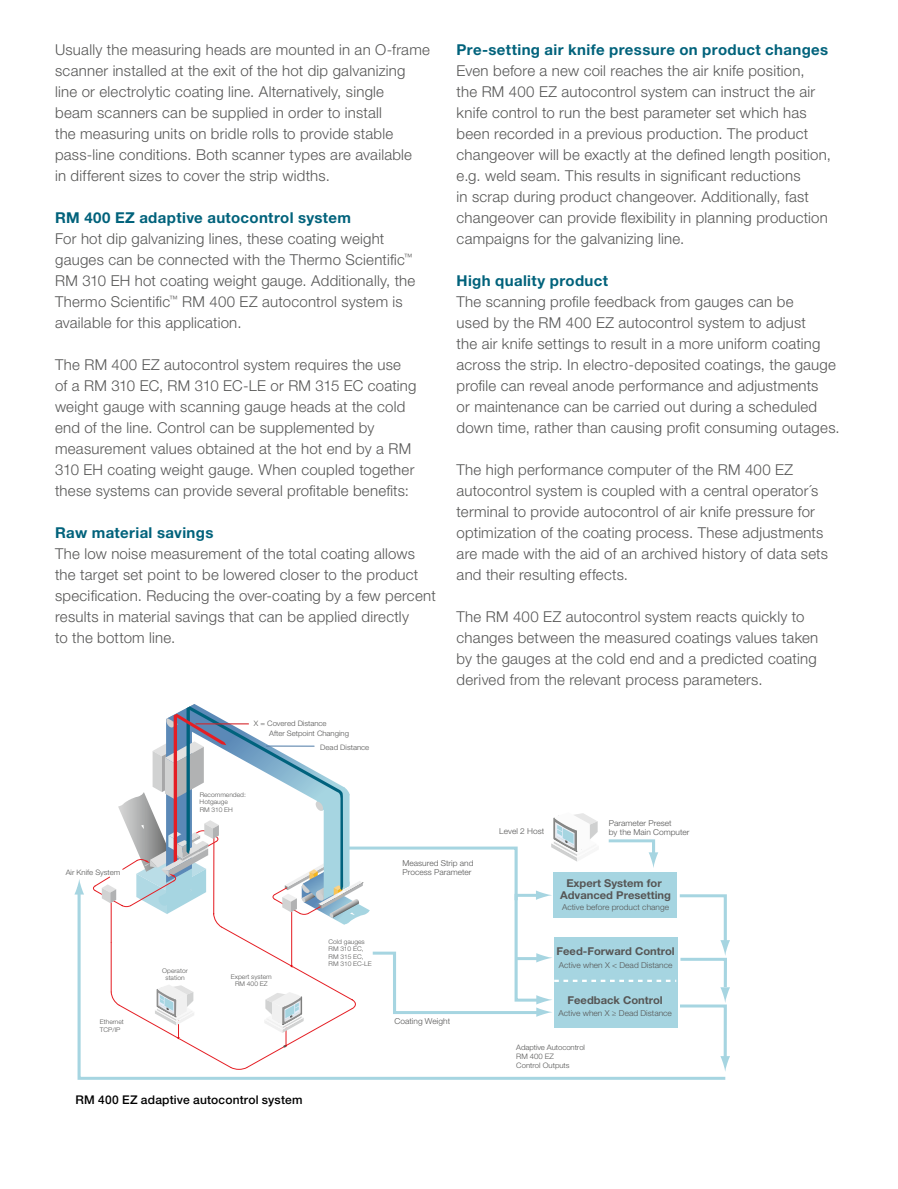
<style>
.page{position:relative;width:898px;height:1189px;background:#fff}
.page>*{position:absolute;margin:0;border:0;box-sizing:border-box;transform-origin:0 0}
.t1{font:300 15px/21px "Helvetica Neue LT Std";letter-spacing:.015em;color:#565655}
.t2{font:700 15px "Helvetica Neue LT Std";letter-spacing:.025em;color:#00627b}
.t3{font:500 12px "Helvetica Neue LT Std";letter-spacing:.015em;color:#000}
.t4{font:700 10.8px/12.1px "Helvetica Neue LT Std";color:#565655;text-align:center}
.t5{font:300 8.1px/9.4px "Helvetica Neue LT Std";color:#565655}
.t6{font:300 7.5px/8.9px "Helvetica Neue LT Std";color:#565655}
.t7{font:300 6.45px/7.4px "Helvetica Neue LT Std";color:#565655}
</style>
<div class="page">
<svg style="left:74px;top:879px;width:7px;height:15px"></svg>
<svg style="left:76px;top:884px;width:650px;height:196px"></svg>
<svg style="left:93px;top:704px;width:637px;height:367px"></svg>
<p class="t1" style="left:55px;top:39px;width:376px">Usually the measuring heads are mounted in an O-frame scanner installed at the exit of the hot dip galvanizing line or electrolytic coating line. Alternatively, single<br>beam scanners can be supplied in order to install<br>the measuring units on bridle rolls to provide stable pass-line conditions. Both scanner types are available<br>in different sizes to cover the strip widths.</p>
<p class="t2" style="left:55px;top:209px;width:297px">RM 400 EZ adaptive autocontrol system</p>
<p class="t1" style="left:55px;top:228px;width:362px">For hot dip galvanizing lines, these coating weight gauges can be connected with the Thermo Scientific<sup>™ </sup>RM 310 EH hot coating weight gauge. Additionally, the Thermo Scientific<sup>™</sup> RM 400 EZ autocontrol system is available for this application.</p>
<p class="t1" style="left:55px;top:354px;width:363px">The RM 400 EZ autocontrol system requires the use of a RM 310 EC, RM 310 EC-LE or RM 315 EC coating weight gauge with scanning gauge heads at the cold end of the line. Control can be supplemented by measurement values obtained at the hot end by a RM 310 EH coating weight gauge. When coupled together these systems can provide several profitable benefits:</p>
<p class="t2" style="left:55px;top:524px;width:160px">Raw material savings</p>
<p class="t1" style="left:55px;top:543px;width:382px">The low noise measurement of the total coating allows the target set point to be lowered closer to the product specification. Reducing the over-coating by a few percent results in material savings that can be applied directly<br>to the bottom line.</p>
<p class="t6" style="left:254px;top:718px;width:74px">X = Covered Distance</p>
<p class="t6" style="left:320px;top:742px;width:50px">Dead Distance</p>
<p class="t6" style="left:269px;top:728px;width:81px">After Setpoint Changing</p>
<p class="t7" style="left:200px;top:791px;width:48px">Recommended:<br>Hotgauge</p>
<p class="t7" style="left:200px;top:806px;width:35px">RM 310 EH</p>
<p class="t2" style="left:457px;top:41px;width:373px">Pre-setting air knife pressure on product changes</p>
<p class="t1" style="left:457px;top:60px;width:376px">Even before a new coil reaches the air knife position,<br>the RM 400 EZ autocontrol system can instruct the air knife control to run the best parameter set which has been recorded in a previous production. The product changeover will be exactly at the defined length position, e.g. weld seam. This results in significant reductions<br>in scrap during product changeover. Additionally, fast changeover can provide flexibility in planning production campaigns for the galvanizing line.</p>
<p class="t2" style="left:457px;top:272px;width:153px">High quality product</p>
<p class="t1" style="left:457px;top:291px;width:385px">The scanning profile feedback from gauges can be<br>used by the RM 400 EZ autocontrol system to adjust<br>the air knife settings to result in a more uniform coating across the strip. In electro-deposited coatings, the gauge profile can reveal anode performance and adjustments<br>or maintenance can be carried out during a scheduled down time, rather than causing profit consuming outages.</p>
<p class="t1" style="left:457px;top:459px;width:373px">The high performance computer of the RM 400 EZ autocontrol system is coupled with a central operator´s terminal to provide autocontrol of air knife pressure for optimization of the coating process. These adjustments are made with the aid of an archived history of data sets and their resulting effects.</p>
<p class="t1" style="left:457px;top:606px;width:363px">The RM 400 EZ autocontrol system reacts quickly to changes between the measured coatings values taken by the gauges at the cold end and a predicted coating derived from the relevant process parameters.</p>
<p class="t5" style="left:609px;top:818px;width:64px">Parameter Preset</p>
<p class="t5" style="left:499px;top:826px;width:47px">Level 2 Host</p>
<p class="t5" style="left:609px;top:827px;width:82px">by the Main Computer</p>
<p class="t6" style="left:66px;top:868px;width:56px">Air Knife System</p>
<p class="t7" style="left:100px;top:1017px;width:26px;line-height:7.8px">Ethernet<br>TCP/IP</p>
<p class="t7" style="left:162px;top:966px;width:27px;text-align:center">Operator station</p>
<p class="t7" style="left:231px;top:973px;width:42px">Expert system</p>
<p class="t7" style="left:235px;top:980px;width:34px">RM 400 EZ</p>
<p class="t3" style="left:76px;top:1092px;width:228px">RM 400 EZ adaptive autocontrol system</p>
<p class="t5" style="left:402px;top:858px;width:73px">Measured Strip and<br>Process Parameter</p>
<p class="t7" style="left:329px;top:938px;width:45px">Cold gauges<br>RM 310 EC,<br>RM 315 EC,<br>RM 310 EC-LE</p>
<p class="t5" style="left:395px;top:1016px;width:57px">Coating Weight</p>
<p class="t4" style="left:560px;top:876px;width:113px">Expert System for<br>Advanced Presetting</p>
<p class="t5" style="left:562px;top:902px;width:108px">Active before product change</p>
<p class="t4" style="left:557px;top:945px;width:120px">Feed-Forward Control</p>
<p class="t5" style="left:559px;top:960px;width:115px">Active when X &lt; Dead Distance</p>
<p class="t4" style="left:568px;top:993px;width:97px">Feedback Control</p>
<p class="t5" style="left:559px;top:1008px;width:115px">Active when X ≥ Dead Distance</p>
<p class="t6" style="left:516px;top:1043px;width:70px">Adaptive Autocontrol<br>RM 400 EZ</p>
<p class="t6" style="left:516px;top:1060px;width:55px">Control Outputs</p>
</div>
